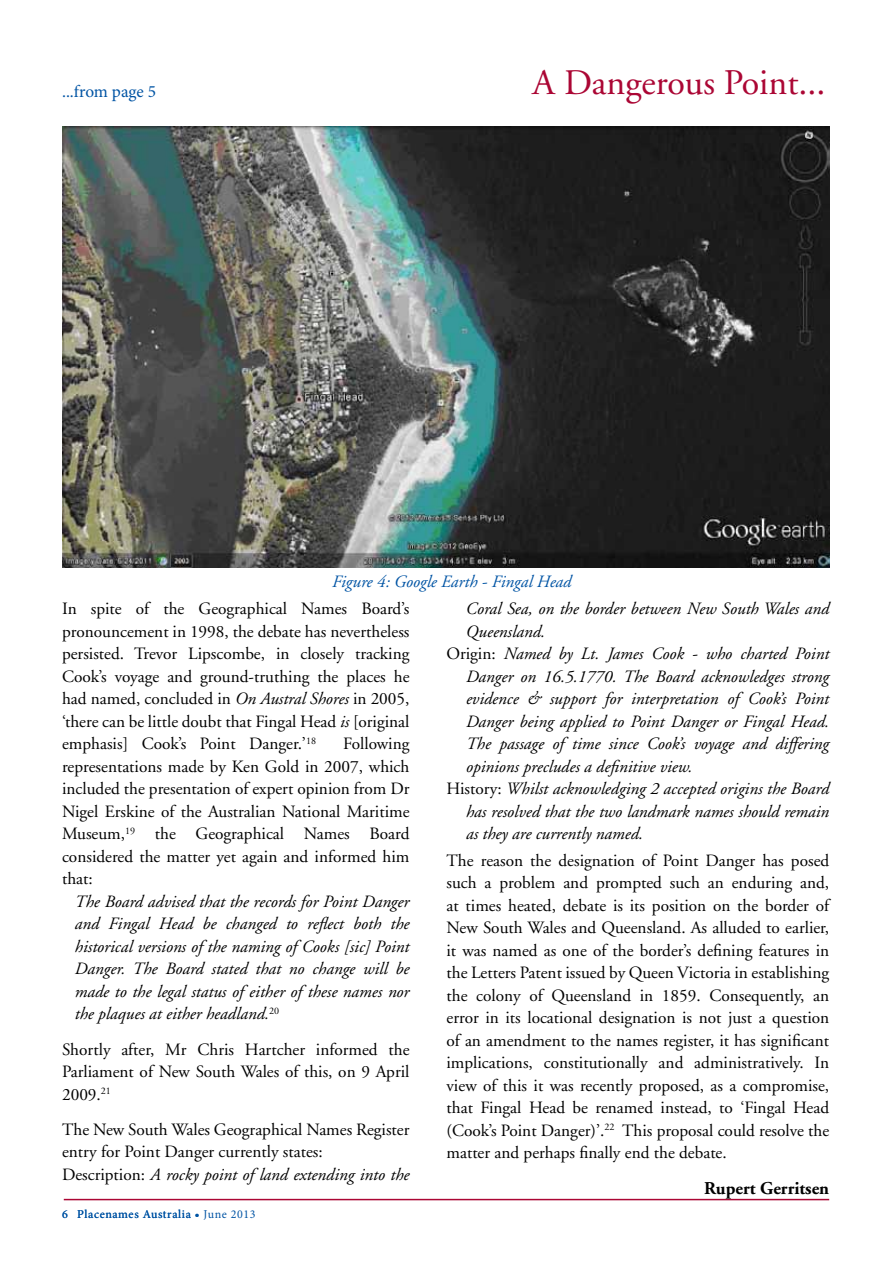
<style>
.page{position:relative;width:893px;height:1263px;background:#fff}
.page>*{position:absolute;margin:0;border:0;box-sizing:border-box;transform-origin:0 0}
.t1{font:36px "Adobe Garamond";color:#ab0634}
.t2{font:700 18px "Adobe Garamond";color:#000}
.t3{font:17.25px/22.5px "Adobe Garamond";color:#000;text-align:justify}
.t4{font:italic 17.25px/22.5px "Adobe Garamond";color:#000;text-align:justify}
.t5{font:italic 17.25px "Adobe Garamond";color:#0054a4}
.t6{font:17.25px "Minion Pro";letter-spacing:-.005em;color:#0054a4}
.t7{font:12px "Minion Pro";letter-spacing:.05em;color:#0054a4}
.s1{font-style:italic}
.s2{font-style:normal}
</style>
<div class="page">
<hr style="left:64px;top:1199px;width:765px;height:1px;background:#ab0634">
<img style="left:62px;top:126px;width:767px;height:442px">
<p class="t6" style="left:62px;top:80px;width:95px">...from page 5</p>
<h1 class="t1" style="left:533px;top:64px;width:294px">A Dangerous Point...</h1>
<p class="t5" style="left:332px;top:573px;width:241px">Figure 4: Google Earth - Fingal Head</p>
<p class="t3" style="left:62px;top:598px;width:349px">In spite of the Geographical Names Board’s pronouncement in 1998, the debate has nevertheless persisted. Trevor Lipscombe, in closely tracking Cook’s voyage and ground-truthing the places he had named, concluded in <span class="s1">On Austral Shores</span> in 2005, ‘there can be little doubt that Fingal Head <span class="s1">is</span> [original emphasis] Cook’s Point Danger.’<sup>18</sup></p>
<p class="t3" style="left:62px;top:733px;width:349px;text-indent:281px">Following representations made by Ken Gold in 2007, which included the presentation of expert opinion from Dr Nigel Erskine of the Australian National Maritime Museum,<sup>19</sup> the Geographical Names Board considered the matter yet again and informed him that:</p>
<p class="t4" style="left:75px;top:891px;width:336px">The Board advised that the records for Point Danger and Fingal Head be changed to reflect both the historical versions of the naming of Cooks [sic] Point Danger. The Board stated that no change will be made to the legal status of either of these names nor the plaques at either headland.<sup>20</sup></p>
<p class="t3" style="left:62px;top:1038px;width:349px">Shortly after, Mr Chris Hartcher informed the Parliament of New South Wales of this, on 9 April 2009.<sup>21</sup></p>
<p class="t3" style="left:62px;top:1119px;width:349px;text-align:left">The New South Wales Geographical Names Register entry for Point Danger currently states:<br>Description: <span class="s1">A rocky point of land extending into the</span></p>
<p class="t7" style="left:62px;top:1206px;width:195px">6 Placenames Australia • June 2013</p>
<p class="t4" style="left:466px;top:598px;width:365px">Coral Sea, on the border between New South Wales and</p>
<p class="t4" style="left:466px;top:620px;width:81px">Queensland.</p>
<p class="t4" style="left:446px;top:643px;width:384px"><span class="s2">Origin:</span> Named by Lt. James Cook - who charted Point</p>
<p class="t4" style="left:466px;top:665px;width:365px">Danger on 16.5.1770. The Board acknowledges strong</p>
<p class="t4" style="left:466px;top:688px;width:365px">evidence &amp; support for interpretation of Cook’s Point</p>
<p class="t4" style="left:466px;top:710px;width:365px">Danger being applied to Point Danger or Fingal Head.</p>
<p class="t4" style="left:466px;top:733px;width:365px">The passage of time since Cook’s voyage and differing</p>
<p class="t4" style="left:466px;top:755px;width:228px">opinions precludes a definitive view.</p>
<p class="t4" style="left:446px;top:778px;width:384px"><span class="s2">History:</span> Whilst acknowledging 2 accepted origins the Board</p>
<p class="t4" style="left:466px;top:800px;width:365px">has resolved that the two landmark names should remain</p>
<p class="t4" style="left:466px;top:823px;width:179px">as they are currently named.</p>
<p class="t3" style="left:446px;top:849px;width:384px">The reason the designation of Point Danger has posed such a problem and prompted such an enduring and, at times heated, debate is its position on the border of New South Wales and Queensland. As alluded to earlier, it was named as one of the border’s defining features in the Letters Patent issued by Queen Victoria in establishing the colony of Queensland in 1859. Consequently, an error in its locational designation is not just a question of an amendment to the names register, it has significant implications, constitutionally and administratively. In view of this it was recently proposed, as a compromise, that Fingal Head be renamed instead, to ‘Fingal Head (Cook’s Point Danger)’.<sup>22</sup> This proposal could resolve the matter and perhaps finally end the debate.</p>
<p class="t2" style="left:704px;top:1178px;width:127px">Rupert Gerritsen</p>
</div>
